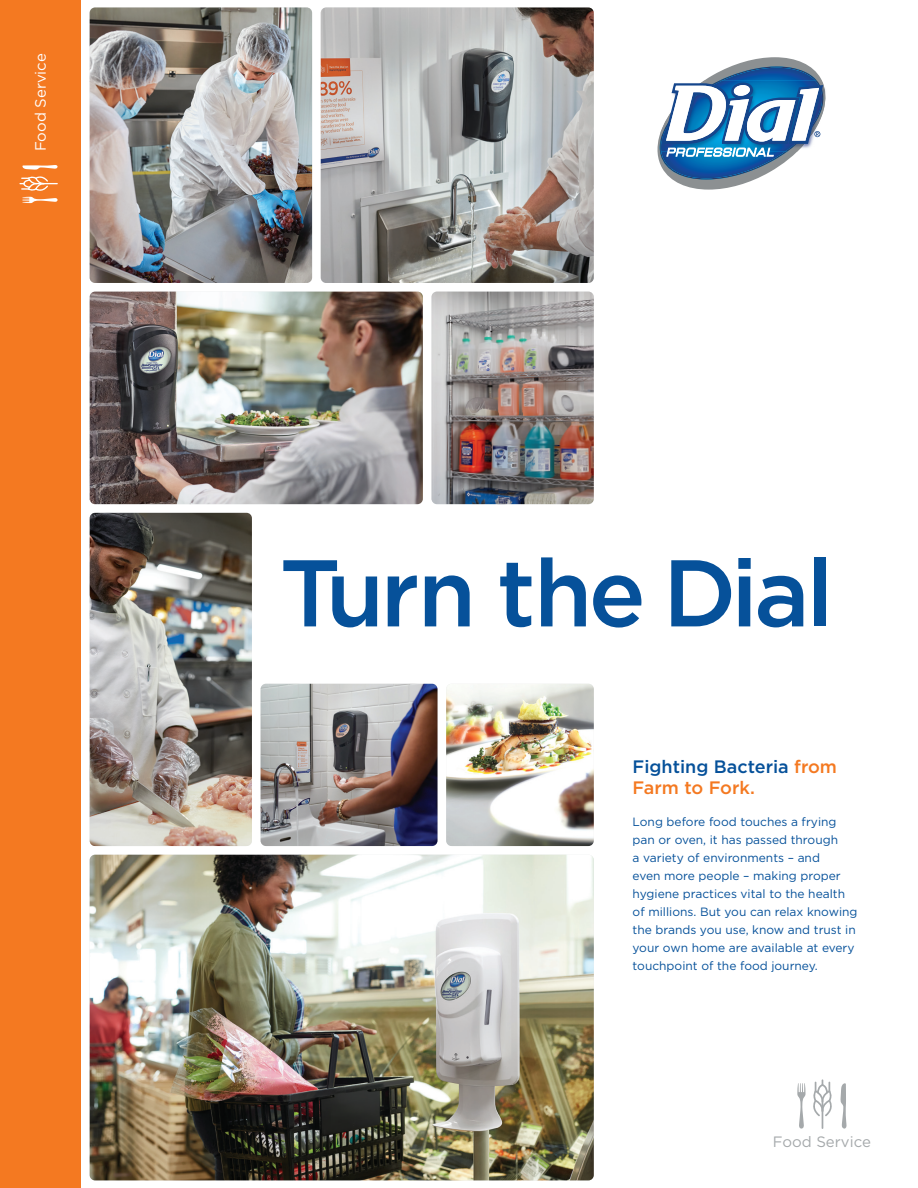
<style>
.page{position:relative;width:918px;height:1188px;background:#fff}
.page>*{position:absolute;margin:0;border:0;box-sizing:border-box;transform-origin:0 0}
.t1{font:500 94.5px "Gotham";letter-spacing:-.04em;color:#06519a}
.t2{font:500 18px/21px "Gotham";color:#06519a}
.t3{font:15px "Gotham";color:#a5a9ab}
.t4{font:15px "Gotham";color:#fff}
.t5{font:12px/18px "Gotham";color:#06519a}
.s1{color:#f47921}
</style>
<div class="page">
<img style="left:90px;top:292px;width:333px;height:212px">
<img style="left:446px;top:684px;width:148px;height:162px">
<img style="left:90px;top:855px;width:504px;height:325px">
<img style="left:90px;top:513px;width:162px;height:333px">
<img style="left:321px;top:8px;width:273px;height:275px">
<img style="left:261px;top:684px;width:177px;height:162px">
<img style="left:432px;top:292px;width:162px;height:212px">
<svg style="left:657px;top:57px;width:169px;height:133px"></svg>
<div style="left:0;top:0;width:81px;height:1188px;background:#f47921"></div>
<svg style="left:797px;top:1079px;width:50px;height:50px"></svg>
<svg style="left:19px;top:165px;width:39px;height:38px"></svg>
<img style="left:90px;top:8px;width:222px;height:275px">
<p class="t4" style="left:32px;top:151px;width:99px;rotate:-90deg">Food Service</p>
<h1 class="t1" style="left:280px;top:539px;width:555px">Turn the Dial</h1>
<h2 class="t2" style="left:633px;top:756px;width:206px">Fighting Bacteria <span class="s1">from<br>Farm to Fork.</span></h2>
<p class="t5" style="left:633px;top:812px;width:227px">Long before food touches a frying pan or oven, it has passed through<br>a variety of environments – and<br>even more people – making proper hygiene practices vital to the health of millions. But you can relax knowing the brands you use, know and trust in your own home are available at every touchpoint of the food journey.</p>
<p class="t3" style="left:773px;top:1134px;width:99px">Food Service</p>
</div>
